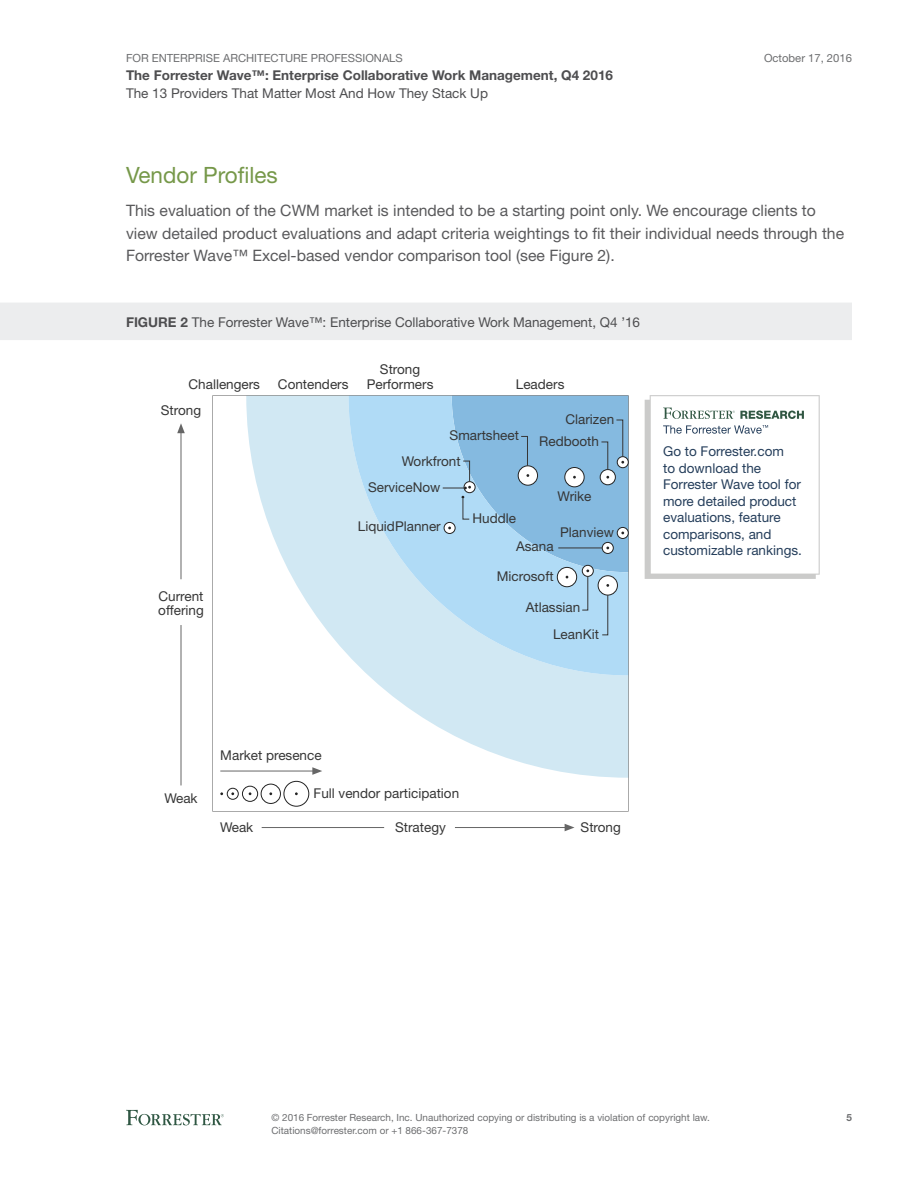
<style>
.page{position:relative;width:918px;height:1188px;background:#fff}
.page>*{position:absolute;margin:0;border:0;box-sizing:border-box;transform-origin:0 0}
.t1{font:22.5px "Helvetica Neue LT Std";color:#769849}
.t2{font:15.75px/22.5px "Helvetica Neue LT Std";color:#59595b}
.t3{font:13.5px/15.5px "Helvetica Neue LT Std";color:#363636}
.t4{font:13.5px/16.5px "Helvetica Neue LT Std";color:#253e5b}
.t5{font:13.5px "Helvetica Neue LT Std";color:#4e4e50}
.t6{font:700 13.5px "Helvetica Neue LT Std";color:#4e4e50}
.t7{font:11.25px "Helvetica Neue LT Std";color:#6d6e70}
.t8{font:9.9px/12.8px "Helvetica Neue LT Std";color:#6d6e70}
.t9{font:700 9.9px "Helvetica Neue LT Std";color:#6d6e70}
.s1{font-weight:700}
</style>
<div class="page">
<svg style="left:126px;top:1110px;width:98px;height:15px"></svg>
<div style="left:0;top:303px;width:852px;height:37px;background:#ecedee"></div>
<svg style="left:212px;top:395px;width:417px;height:417px"></svg>
<hr style="left:262px;top:827px;width:122px;height:1px;background:#666">
<hr style="left:455px;top:827px;width:112px;height:1px;background:#666">
<svg style="left:565px;top:824px;width:10px;height:7px"></svg>
<hr style="left:220px;top:771px;width:95px;height:1px;background:#666">
<svg style="left:312px;top:767px;width:10px;height:8px"></svg>
<hr style="left:181px;top:625px;width:1px;height:160px;background:#666">
<hr style="left:181px;top:430px;width:1px;height:149px;background:#666">
<svg style="left:177px;top:423px;width:8px;height:10px"></svg>
<div style="left:645px;top:400px;width:171px;height:179px;background:#cbcbca"></div>
<svg style="left:650px;top:395px;width:170px;height:180px;background:#f8f9f9"></svg>
<svg style="left:227px;top:788px;width:11px;height:11px"></svg>
<div style="left:227px;top:788px;width:12px;height:12px;border:1px solid #232323;border-radius:50%"></div>
<svg style="left:242px;top:786px;width:16px;height:15px"></svg>
<div style="left:242px;top:786px;width:16px;height:16px;border:1px solid #232323;border-radius:50%"></div>
<div style="left:261px;top:784px;width:19px;height:19px;background:#fff;border-radius:50%"></div>
<div style="left:261px;top:784px;width:20px;height:20px;border:1px solid #232323;border-radius:50%"></div>
<div style="left:284px;top:781px;width:25px;height:25px;background:#fff;border-radius:50%"></div>
<div style="left:284px;top:781px;width:25px;height:26px;border:1px solid #232323;border-radius:50%"></div>
<svg style="left:442px;top:395px;width:187px;height:241px;background:#9ac7e5"></svg>
<p class="t7" style="left:126px;top:51px;width:278px">For Enterprise Architecture Professionals</p>
<p class="t6" style="left:126px;top:67px;width:489px">The Forrester Wave™: Enterprise Collaborative Work Management, Q4 2016</p>
<p class="t5" style="left:126px;top:85px;width:364px">The 13 Providers That Matter Most And How They Stack Up</p>
<p class="t7" style="left:764px;top:51px;width:89px">October 17, 2016</p>
<h1 class="t1" style="left:126px;top:161px;width:153px">Vendor Profiles</h1>
<p class="t2" style="left:126px;top:199px;width:720px">This evaluation of the CWM market is intended to be a starting point only. We encourage clients to view detailed product evaluations and adapt criteria weightings to fit their individual needs through the<br>Forrester Wave™ Excel-based vendor comparison tool (see Figure 2).</p>
<p class="t5" style="left:126px;top:314px;width:516px"><span class="s1">FIGURE 2</span> The Forrester Wave™: Enterprise Collaborative Work Management, Q4 ’16</p>
<p class="t3" style="left:367px;top:361px;width:68px;text-align:center">Strong<br>Performers</p>
<p class="t3" style="left:189px;top:377px;width:73px">Challengers</p>
<p class="t3" style="left:278px;top:377px;width:72px">Contenders</p>
<p class="t3" style="left:516px;top:377px;width:50px">Leaders</p>
<p class="t3" style="left:161px;top:402px;width:42px">Strong</p>
<p class="t3" style="left:158px;top:589px;width:47px;line-height:13.8px">Current offering</p>
<p class="t3" style="left:402px;top:422px;width:119px;line-height:25.7px;text-indent:48px">Smartsheet<br>Workfront</p>
<p class="t3" style="left:368px;top:480px;width:74px">ServiceNow</p>
<p class="t3" style="left:358px;top:519px;width:84px">LiquidPlanner</p>
<p class="t3" style="left:473px;top:511px;width:45px">Huddle</p>
<p class="t3" style="left:565px;top:411px;width:50px">Clarizen</p>
<p class="t3" style="left:539px;top:433px;width:61px">Redbooth</p>
<p class="t3" style="left:557px;top:489px;width:36px">Wrike</p>
<p class="t3" style="left:560px;top:524px;width:55px">Planview</p>
<p class="t3" style="left:516px;top:539px;width:39px">Asana</p>
<p class="t3" style="left:497px;top:568px;width:58px">Microsoft</p>
<p class="t3" style="left:526px;top:600px;width:56px">Atlassian</p>
<p class="t3" style="left:553px;top:626px;width:47px">LeanKit</p>
<p class="t4" style="left:663px;top:443px;width:140px">Go to Forrester.com<br>to download the<br>Forrester Wave tool for more detailed product evaluations, feature comparisons, and customizable rankings.</p>
<p class="t3" style="left:164px;top:790px;width:35px">Weak</p>
<p class="t3" style="left:220px;top:747px;width:103px">Market presence</p>
<p class="t3" style="left:314px;top:785px;width:147px">Full vendor participation</p>
<p class="t3" style="left:220px;top:819px;width:35px">Weak</p>
<p class="t3" style="left:395px;top:819px;width:52px">Strategy</p>
<p class="t3" style="left:581px;top:819px;width:42px">Strong</p>
<p class="t8" style="left:272px;top:1111px;width:440px">© 2016 Forrester Research, I nc. Unauthorized copying or distributing is a violation of copyright law.<br>Citations@forrester.com or +1 866-367-7378</p>
<p class="t9" style="left:846px;top:1112px;width:7px">5</p>
</div>
